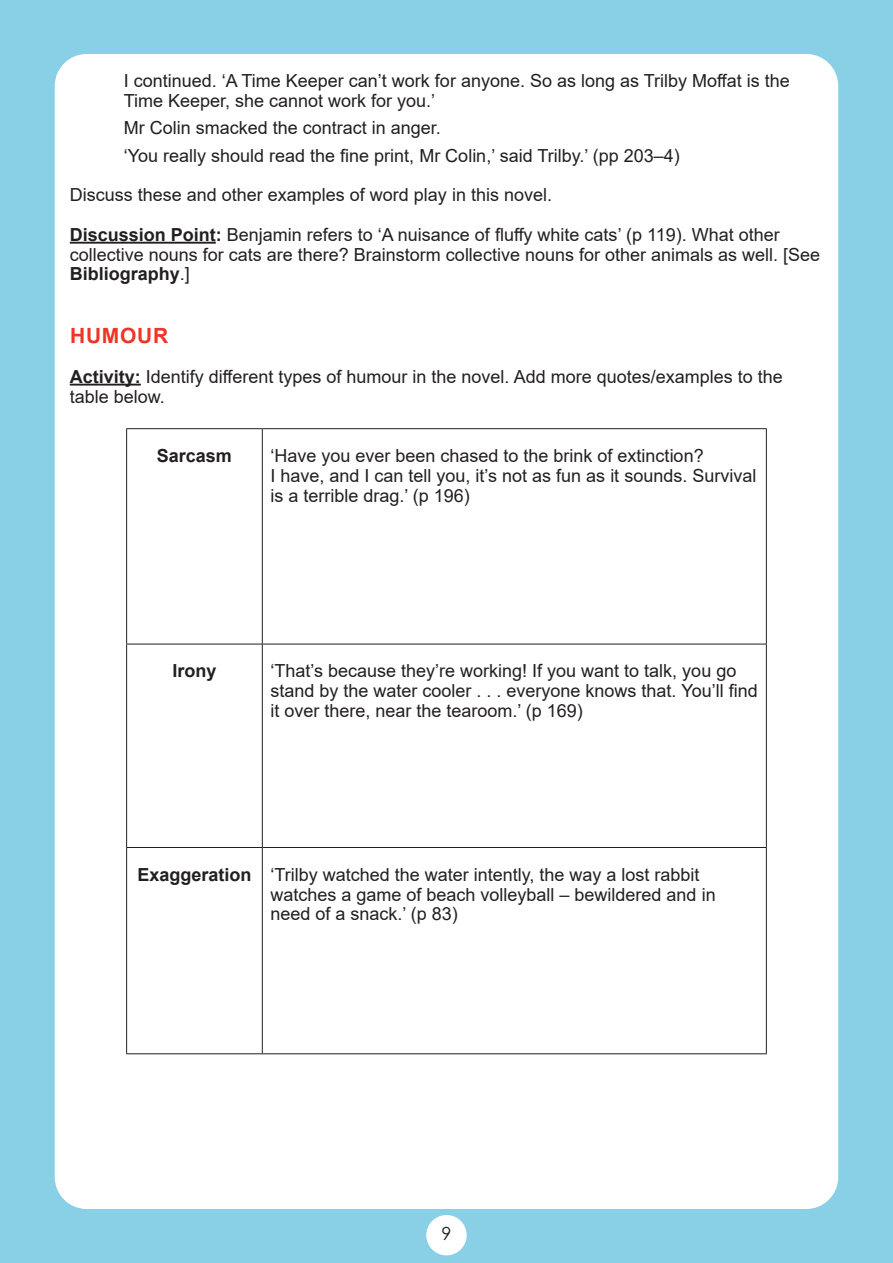
<style>
.page{position:relative;width:893px;height:1263px;background:#89d0e7}
.page>*{position:absolute;margin:0;border:0;box-sizing:border-box;transform-origin:0 0}
.t1{font:700 21px "Arial";letter-spacing:.035em;color:#ee3528}
.t2{font:18px/19.8px "Arial";color:#231f20}
.t3{font:700 18px "Arial";color:#231f20}
.t4{font:18px "Century Gothic";color:#231f20}
.s1{font-weight:700}
</style>
<div class="page">
<div style="left:55px;top:54px;width:783px;height:1155px;background:#fff;border-radius:32px"></div>
<div style="left:426px;top:1215px;width:41px;height:40px;background:#fff;border-radius:50%"></div>
<hr style="left:70px;top:242px;width:146px;height:2px;background:#231f20">
<hr style="left:70px;top:384px;width:71px;height:2px;background:#231f20">
<hr style="left:126px;top:428px;width:136px;height:1px;background:#231f20">
<hr style="left:262px;top:428px;width:505px;height:1px;background:#231f20">
<hr style="left:126px;top:644px;width:136px;height:1px;background:#231f20">
<hr style="left:262px;top:644px;width:505px;height:1px;background:#231f20">
<hr style="left:126px;top:847px;width:136px;height:1px;background:#231f20">
<hr style="left:262px;top:847px;width:505px;height:1px;background:#231f20">
<hr style="left:126px;top:1053px;width:136px;height:1px;background:#231f20">
<hr style="left:262px;top:1053px;width:505px;height:1px;background:#231f20">
<hr style="left:126px;top:429px;width:1px;height:215px;background:#231f20">
<hr style="left:126px;top:644px;width:1px;height:203px;background:#231f20">
<hr style="left:126px;top:848px;width:1px;height:205px;background:#231f20">
<hr style="left:262px;top:429px;width:1px;height:215px;background:#231f20">
<hr style="left:766px;top:429px;width:1px;height:215px;background:#231f20">
<hr style="left:262px;top:644px;width:1px;height:203px;background:#231f20">
<hr style="left:766px;top:644px;width:1px;height:203px;background:#231f20">
<hr style="left:262px;top:848px;width:1px;height:205px;background:#231f20">
<hr style="left:766px;top:848px;width:1px;height:205px;background:#231f20">
<p class="t2" style="left:124px;top:71px;width:667px">I continued. ‘A Time Keeper can’t work for anyone. So as long as Trilby Moffat is the<br>Time Keeper, she cannot work for you.’</p>
<p class="t2" style="left:124px;top:114px;width:557px;line-height:27.3px">Mr Colin smacked the contract in anger.<br>‘You really should read the fine print, Mr Colin,’ said Trilby.’ (pp 203–4)</p>
<p class="t2" style="left:70px;top:175px;width:711px;line-height:39.6px">Discuss these and other examples of word play in this novel.<br><span class="s1">Discussion Point:</span> Benjamin refers to ‘A nuisance of fluffy white cats’ (p 119). What other</p>
<p class="t2" style="left:70px;top:244px;width:752px">collective nouns for cats are there? Brainstorm collective nouns for other animals as well. [See<br><span class="s1">Bibliography</span>.]</p>
<p class="t1" style="left:70px;top:321px;width:100px">HUMOUR</p>
<p class="t2" style="left:70px;top:366px;width:714px"><span class="s1">Activity:</span> Identify different types of humour in the novel. Add more quotes/examples to the table below.</p>
<p class="t3" style="left:157px;top:443px;width:77px">Sarcasm</p>
<p class="t2" style="left:270px;top:446px;width:487px">‘Have you ever been chased to the brink of extinction?<br>I have, and I can tell you, it’s not as fun as it sounds. Survival is a terrible drag.’ (p 196)</p>
<p class="t3" style="left:172px;top:658px;width:46px">Irony</p>
<p class="t2" style="left:270px;top:661px;width:489px">‘That’s because they’re working! If you want to talk, you go stand by the water cooler . . . everyone knows that. You’ll find it over there, near the tearoom.’ (p 169)</p>
<p class="t2" style="left:270px;top:864px;width:447px;text-indent:-133px"><span class="s1">Exaggeration</span> ‘Trilby watched the water intently, the way a lost rabbit watches a game of beach volleyball – bewildered and in need of a snack.’ (p 83)</p>
<p class="t4" style="left:441px;top:1221px;width:11px">9</p>
</div>
